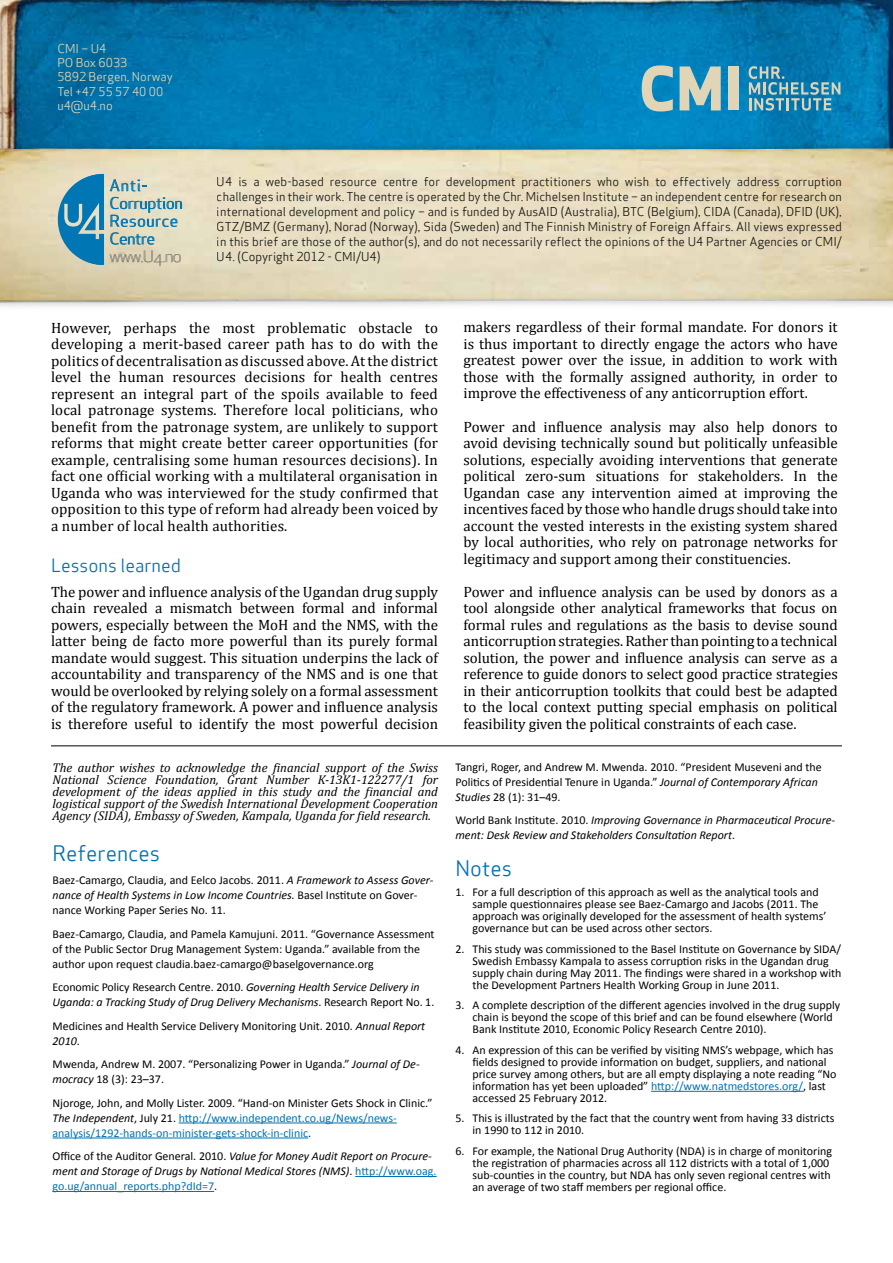
<style>
.page{position:relative;width:893px;height:1263px;background:#fff}
.page>*{position:absolute;margin:0;border:0;box-sizing:border-box;transform-origin:0 0}
.t1{font:21px "Apex Sans Book T";color:#0072b1}
.t2{font:18px "Apex Sans Book T";color:#0072b1}
.t3{font:15px/16.5px "Cambria";color:#000;text-align:justify}
.t4{font:italic 12.75px/12px "Cambria";color:#000;text-align:justify}
.t5{font:12px/12px "Calibri";color:#000}
.t6{font:12px/15px "Apex Sans Book T";color:#000;text-align:justify}
.t7{font:italic 12px/15px "Calibri";color:#000}
.t8{font:12px/15px "Calibri";color:#0072b1}
.t9{font:12px/14.4px "Apex Sans Book T";color:#e0d5b7}
.s1{font-style:italic}
.s2{font-style:normal}
.s3{color:#000}
.s4{font-style:italic;color:#000}
.s5{font-style:normal;color:#0072b1}
.s6{color:#0072b1}
</style>
<div class="page">
<img style="left:0;top:0;width:893px;height:136px">
<img style="left:0;top:136px;width:893px;height:171px">
<img style="left:0;top:148px;width:893px;height:153px">
<hr style="left:179px;top:1122px;width:218px;height:1px;background:#0072b1">
<hr style="left:53px;top:1137px;width:255px;height:1px;background:#0072b1">
<hr style="left:355px;top:1176px;width:82px;height:1px;background:#0072b1">
<hr style="left:53px;top:1191px;width:161px;height:1px;background:#0072b1">
<svg style="left:749px;top:66px;width:91px;height:45px;background:#4091b1"></svg>
<svg style="left:642px;top:65px;width:31px;height:47px"></svg>
<svg style="left:679px;top:67px;width:42px;height:43px;background:#a2beb9"></svg>
<div style="left:729px;top:67px;width:10px;height:43px;background:#e0d5b7"></div>
<hr style="left:651px;top:1091px;width:152px;height:1px;background:#0072b1">
<hr style="left:51px;top:745px;width:791px;height:1px;background:#000">
<svg style="left:58px;top:174px;width:46px;height:91px;background:#4795b6"></svg>
<svg style="left:110px;top:179px;width:37px;height:12px"></svg>
<svg style="left:110px;top:197px;width:72px;height:69px;background:#bbc7b9"></svg>
<p class="t9" style="left:57px;top:41px;width:117px">CMI – U4<br>PO Box 6033<br>5892 Bergen, Norway<br>Tel +47 55 57 40 00 u4@u4.no</p>
<p class="t6" style="left:217px;top:174px;width:627px">U4 is a web-based resource centre for development practitioners who wish to effectively address corruption challenges in their work. The centre is operated by the Chr. Michelsen Institute – an independent centre for research on international development and policy – and is funded by AusAID (Australia), BTC (Belgium), CIDA (Canada), DFID (UK), GTZ/BMZ (Germany), Norad (Norway), Sida (Sweden) and The Finnish Ministry of Foreign Affairs. All views expressed in this brief are those of the author(s), and do not necessarily reflect the opinions of the U4 Partner Agencies or CMI/ U4. (Copyright 2012 - CMI/U4)</p>
<p class="t3" style="left:51px;top:319px;width:389px">However, perhaps the most problematic obstacle to developing a merit-based career path has to do with the politics of decentralisation as discussed above. At the district level the human resources decisions for health centres represent an integral part of the spoils available to feed local patronage systems. Therefore local politicians, who benefit from the patronage system, are unlikely to support reforms that might create better career opportunities (for example, centralising some human resources decisions). In fact one official working with a multilateral organisation in Uganda who was interviewed for the study confirmed that opposition to this type of reform had already been voiced by a number of local health authorities.</p>
<p class="t2" style="left:51px;top:553px;width:132px">Lessons learned</p>
<p class="t3" style="left:51px;top:583px;width:389px">The power and influence analysis of the Ugandan drug supply chain revealed a mismatch between formal and informal powers, especially between the MoH and the NMS, with the latter being de facto more powerful than its purely formal mandate would suggest. This situation underpins the lack of accountability and transparency of the NMS and is one that would be overlooked by relying solely on a formal assessment of the regulatory framework. A power and influence analysis is therefore useful to identify the most powerful decision</p>
<p class="t4" style="left:53px;top:761px;width:387px">The author wishes to acknowledge the financial support of the Swiss National Science Foundation, Grant Number K-13K1-122277/1 for development of the ideas applied in this study and the financial and logistical support of the Swedish International Development Cooperation Agency (SIDA), Embassy of Sweden, Kampala, Uganda for field research.</p>
<h1 class="t1" style="left:53px;top:839px;width:109px">References</h1>
<p class="t5" style="left:53px;top:873px;width:382px;line-height:15px">Baez-Camargo, Claudia, and Eelco Jacobs. 2011. <span class="s1">A Framework to Assess Gover&shy;nance of Health Systems in Low Income Countries.</span> Basel Institute on Gover&shy;nance Working Paper Series No. 11.</p>
<p class="t5" style="left:53px;top:926px;width:384px;line-height:15px">Baez-Camargo, Claudia, and Pamela Kamujuni. 2011. “Governance Assessment of the Public Sector Drug Management System: Uganda.” available from the author upon request claudia.baez-camargo@baselgovernance.org</p>
<p class="t7" style="left:53px;top:979px;width:383px"><span class="s2">Economic Policy Research Centre. 2010.</span> Governing Health Service Delivery in<br>Uganda: a Tracking Study of Drug Delivery Mechanisms<span class="s2">. Research Report No. 1.</span></p>
<p class="t5" style="left:53px;top:1018px;width:374px;line-height:15px">Medicines and Health Service Delivery Monitoring Unit. 2010. <span class="s1">Annual Report<br>2010</span>.</p>
<p class="t5" style="left:53px;top:1057px;width:369px;line-height:15px">Mwenda, Andrew M. 2007. “Personalizing Power in Uganda.” <span class="s1">Journal of De&shy;mocracy</span> 18 (3): 23–37.</p>
<p class="t8" style="left:53px;top:1095px;width:381px"><span class="s3">Njoroge, John, and Molly Lister. 2009. “Hand-on Minister Gets Shock in Clinic.”<br></span><span class="s4">The Independent</span><span class="s3">, July 21.</span> http://www.independent.co.ug/News/news&shy;analysis/1292-hands-on-minister-gets-shock-in-clinic<span class="s3">.</span></p>
<p class="t7" style="left:53px;top:1148px;width:386px"><span class="s2">Office of the Auditor General. 2010.</span> Value for Money Audit Report on Procure&shy;ment and Storage of Drugs by National Medical Stores (NMS)<span class="s2">.</span> <span class="s5">http://www.oag. go.ug/annual_reports.php?dId=7</span><span class="s2">.</span></p>
<p class="t3" style="left:463px;top:319px;width:376px">makers regardless of their formal mandate. For donors it is thus important to directly engage the actors who have greatest power over the issue, in addition to work with those with the formally assigned authority, in order to improve the effectiveness of any anticorruption effort.</p>
<p class="t3" style="left:463px;top:418px;width:376px">Power and influence analysis may also help donors to avoid devising technically sound but politically unfeasible solutions, especially avoiding interventions that generate political zero-sum situations for stakeholders. In the Ugandan case any intervention aimed at improving the incentives faced by those who handle drugs should take into account the vested interests in the existing system shared by local authorities, who rely on patronage networks for legitimacy and support among their constituencies.</p>
<p class="t3" style="left:463px;top:583px;width:376px">Power and influence analysis can be used by donors as a tool alongside other analytical frameworks that focus on formal rules and regulations as the basis to devise sound anticorruption strategies. Rather than pointing to a technical solution, the power and influence analysis can serve as a reference to guide donors to select good practice strategies in their anticorruption toolkits that could best be adapted to the local context putting special emphasis on political feasibility given the political constraints of each case.</p>
<p class="t5" style="left:455px;top:759px;width:368px;line-height:15px">Tangri, Roger, and Andrew M. Mwenda. 2010. “President Museveni and the<br>Politics of Presidential Tenure in Uganda.” <span class="s1">Journal of Contemporary African<br>Studies</span> 28 (1): 31–49.</p>
<p class="t7" style="left:455px;top:812px;width:381px"><span class="s2">World Bank Institute. 2010.</span> Improving Governance in Pharmaceutical Procure&shy;ment: Desk Review and Stakeholders Consultation Report<span class="s2">.</span></p>
<h1 class="t1" style="left:455px;top:855px;width:58px">Notes</h1>
<p class="t5" style="left:472px;top:886px;width:355px;text-indent:-17px">1. For a full description of this approach as well as the analytical tools and sample questionnaires please see Baez-Camargo and Jacobs (2011. The approach was originally developed for the assessment of health systems’ governance but can be used across other sectors.</p>
<p class="t5" style="left:472px;top:943px;width:370px;text-indent:-17px">2. This study was commissioned to the Basel Institute on Governance by SIDA/ Swedish Embassy Kampala to assess corruption risks in the Ugandan drug supply chain during May 2011. The findings were shared in a workshop with the Development Partners Health Working Group in June 2011.</p>
<p class="t5" style="left:472px;top:999px;width:369px;text-indent:-17px">3. A complete description of the different agencies involved in the drug supply chain is beyond the scope of this brief and can be found elsewhere (World<br>Bank Institute 2010, Economic Policy Research Centre 2010).</p>
<p class="t5" style="left:472px;top:1044px;width:366px;text-indent:-17px">4. An expression of this can be verified by visiting NMS’s webpage, which has fields designed to provide information on budget, suppliers, and national price survey among others, but are all empty displaying a note reading “No information has yet been uploaded” <span class="s6">http://www.natmedstores.org/</span>, last accessed 25 February 2012.</p>
<p class="t5" style="left:472px;top:1112px;width:363px;text-indent:-17px">5. This is illustrated by the fact that the country went from having 33 districts in 1990 to 112 in 2010.</p>
<p class="t5" style="left:472px;top:1145px;width:361px;text-indent:-17px">6. For example, the National Drug Authority (NDA) is in charge of monitoring the registration of pharmacies across all 112 districts with a total of 1,000 sub-counties in the country, but NDA has only seven regional centres with an average of two staff members per regional office.</p>
</div>
